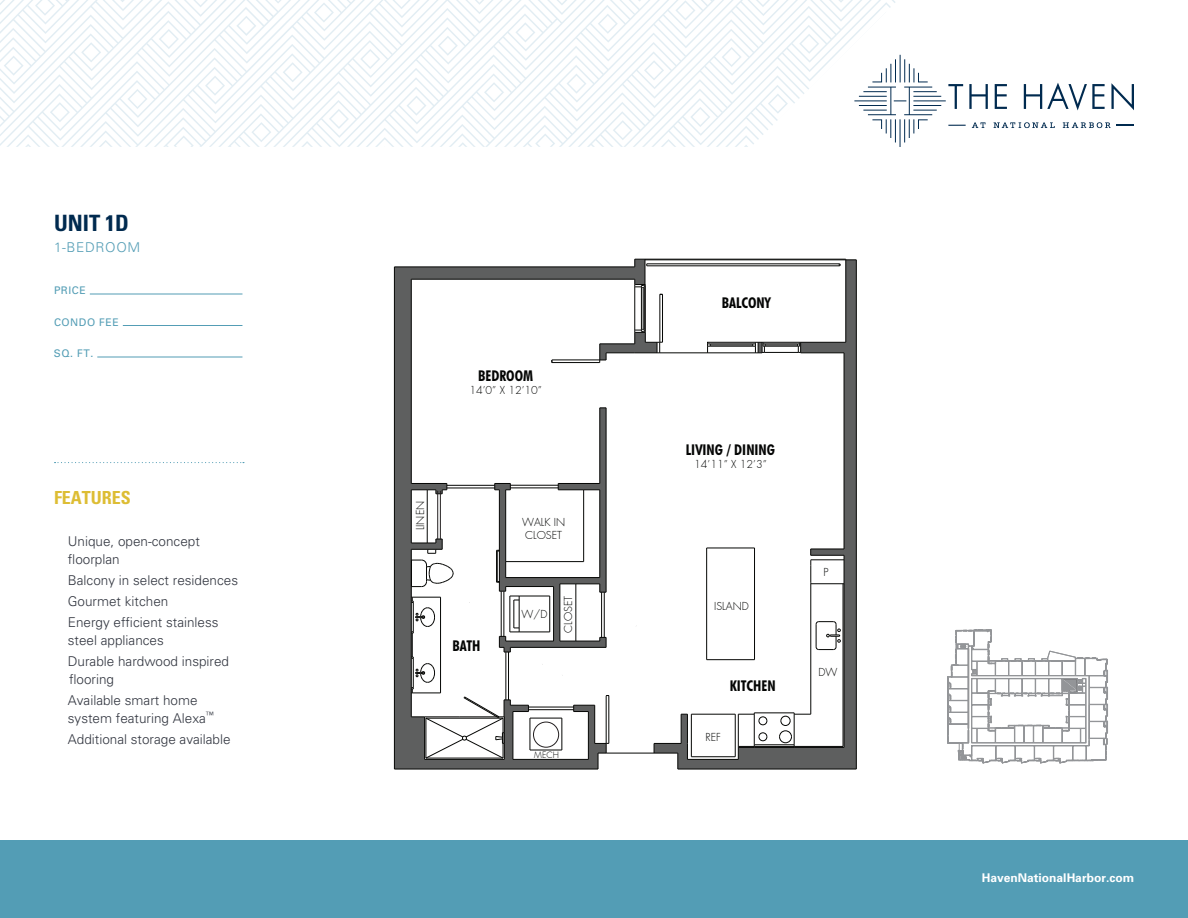
<style>
.page{position:relative;width:1188px;height:918px;background:#fff}
.page>*{position:absolute;margin:0;border:0;box-sizing:border-box;transform-origin:0 0}
.t1{font:700 condensed 22.5px "Univers";color:#002a4f}
.t2{font:700 condensed 18px "Univers";color:#ddbd34}
.t3{font:700 condensed 14.85px "Futura BT";color:#040504}
.t4{font:300 13.5px/21px "Univers";color:#323640}
.t5{font:300 13.5px "Univers";letter-spacing:.05em;color:#539db5}
.t6{font:700 12px "Univers";color:#fff}
.t7{font:300 10.8px/12.9px "Futura";color:#040504}
.t8{font:10.5px "Univers";letter-spacing:.05em;color:#539db5}
.t9{font:300 8.55px "Futura";color:#040504}
</style>
<div class="page">
<img style="left:0;top:0;width:895px;height:147px">
<div style="left:0;top:840px;width:1188px;height:78px;background:#539db5"></div>
<svg style="left:994px;top:122px;width:61px;height:6px"></svg>
<svg style="left:1063px;top:122px;width:48px;height:6px"></svg>
<svg style="left:1117px;top:125px;width:17px;height:1px"></svg>
<svg style="left:995px;top:84px;width:12px;height:25px"></svg>
<svg style="left:1024px;top:83px;width:81px;height:27px"></svg>
<svg style="left:1111px;top:83px;width:23px;height:27px"></svg>
<svg style="left:854px;top:55px;width:134px;height:92px"></svg>
<svg style="left:394px;top:259px;width:251px;height:510px"></svg>
<svg style="left:654px;top:261px;width:202px;height:508px"></svg>
<hr style="left:801px;top:342px;width:45px;height:1px;background:#050604">
<hr style="left:801px;top:353px;width:43px;height:1px;background:#050604">
<hr style="left:394px;top:267px;width:241px;height:1px;background:#050604">
<hr style="left:411px;top:279px;width:224px;height:1px;background:#050604">
<hr style="left:394px;top:267px;width:1px;height:502px;background:#050604">
<hr style="left:844px;top:353px;width:1px;height:196px;background:#050604">
<hr style="left:844px;top:584px;width:1px;height:163px;background:#050604">
<hr style="left:856px;top:260px;width:1px;height:509px;background:#050604">
<hr style="left:846px;top:260px;width:1px;height:82px;background:#050604">
<svg style="left:846px;top:259px;width:10px;height:2px"></svg>
<hr style="left:647px;top:266px;width:192px;height:1px;background:#050604">
<hr style="left:647px;top:264px;width:192px;height:1px;background:#050604">
<hr style="left:765px;top:345px;width:33px;height:1px;background:#050604">
<hr style="left:764px;top:352px;width:34px;height:1px;background:#050604">
<hr style="left:765px;top:346px;width:33px;height:1px;background:#050604">
<hr style="left:765px;top:344px;width:33px;height:1px;background:#050604">
<hr style="left:763px;top:342px;width:37px;height:1px;background:#050604">
<svg style="left:797px;top:342px;width:4px;height:11px"></svg>
<hr style="left:641px;top:288px;width:1px;height:41px;background:#050604">
<hr style="left:644px;top:288px;width:1px;height:41px;background:#050604">
<hr style="left:643px;top:288px;width:1px;height:41px;background:#050604">
<hr style="left:645px;top:286px;width:1px;height:45px;background:#050604">
<hr style="left:635px;top:287px;width:1px;height:43px;background:#050604">
<svg style="left:654px;top:714px;width:34px;height:55px"></svg>
<hr style="left:794px;top:747px;width:50px;height:1px;background:#050604">
<hr style="left:754px;top:747px;width:40px;height:1px;background:#050604">
<hr style="left:678px;top:769px;width:178px;height:1px;background:#050604">
<hr style="left:687px;top:759px;width:51px;height:1px;background:#050604">
<hr style="left:394px;top:769px;width:204px;height:1px;background:#050604">
<hr style="left:811px;top:549px;width:33px;height:1px;background:#050604">
<hr style="left:811px;top:555px;width:33px;height:1px;background:#050604">
<hr style="left:411px;top:279px;width:1px;height:204px;background:#050604">
<hr style="left:691px;top:756px;width:44px;height:1px;background:#050604">
<hr style="left:735px;top:714px;width:1px;height:43px;background:#050604">
<hr style="left:691px;top:714px;width:44px;height:1px;background:#050604">
<hr style="left:691px;top:714px;width:1px;height:43px;background:#050604">
<hr style="left:754px;top:713px;width:40px;height:1px;background:#050604">
<hr style="left:754px;top:714px;width:1px;height:31px;background:#050604">
<hr style="left:754px;top:745px;width:40px;height:1px;background:#050604">
<svg style="left:816px;top:621px;width:25px;height:29px"></svg>
<hr style="left:811px;top:560px;width:33px;height:1px;background:#050604">
<svg style="left:810px;top:549px;width:2px;height:35px"></svg>
<hr style="left:706px;top:548px;width:1px;height:112px;background:#050604">
<hr style="left:754px;top:548px;width:1px;height:112px;background:#050604">
<hr style="left:707px;top:548px;width:48px;height:1px;background:#050604">
<hr style="left:707px;top:659px;width:48px;height:1px;background:#050604">
<hr style="left:811px;top:583px;width:32px;height:1px;background:#050604">
<svg style="left:843px;top:555px;width:2px;height:29px"></svg>
<hr style="left:811px;top:584px;width:1px;height:130px;background:#050604">
<svg style="left:779px;top:713px;width:32px;height:33px"></svg>
<svg style="left:738px;top:713px;width:29px;height:12px"></svg>
<hr style="left:738px;top:714px;width:1px;height:32px;background:#050604">
<hr style="left:843px;top:584px;width:1px;height:162px;background:#050604">
<hr style="left:794px;top:746px;width:49px;height:1px;background:#050604">
<svg style="left:738px;top:733px;width:29px;height:26px"></svg>
<hr style="left:754px;top:746px;width:40px;height:1px;background:#050604">
<hr style="left:645px;top:259px;width:201px;height:1px;background:#050604">
<svg style="left:635px;top:259px;width:13px;height:29px"></svg>
<hr style="left:645px;top:260px;width:201px;height:1px;background:#050604">
<hr style="left:660px;top:353px;width:48px;height:1px;background:#050604">
<svg style="left:707px;top:342px;width:59px;height:12px"></svg>
<hr style="left:606px;top:753px;width:48px;height:1px;background:#050604">
<svg style="left:411px;top:408px;width:199px;height:361px"></svg>
<hr style="left:609px;top:696px;width:1px;height:47px;background:#050604">
<hr style="left:606px;top:696px;width:1px;height:47px;background:#050604">
<hr style="left:552px;top:362px;width:48px;height:1px;background:#050604">
<hr style="left:552px;top:360px;width:48px;height:1px;background:#050604">
<hr style="left:660px;top:294px;width:1px;height:48px;background:#050604">
<hr style="left:662px;top:294px;width:1px;height:48px;background:#050604">
<svg style="left:599px;top:329px;width:64px;height:34px"></svg>
<svg style="left:947px;top:629px;width:161px;height:135px"></svg>
<hr style="left:90px;top:294px;width:152px;height:1px;background:#539db5">
<hr style="left:123px;top:325px;width:119px;height:1px;background:#539db5">
<hr style="left:97px;top:357px;width:145px;height:1px;background:#539db5">
<svg style="left:55px;top:462px;width:189px;height:1px"></svg>
<div style="left:533px;top:722px;width:26px;height:25px;border:1px solid #231f20;border-radius:50%"></div>
<h1 class="t1" style="left:54px;top:209px;width:76px">UNIT 1D</h1>
<p class="t5" style="left:54px;top:239px;width:88px">1-BEDROOM</p>
<p class="t8" style="left:54px;top:284px;width:33px">PRICE</p>
<p class="t8" style="left:54px;top:315px;width:66px">CONDO FEE</p>
<p class="t8" style="left:54px;top:347px;width:41px">SQ. FT.</p>
<h2 class="t2" style="left:54px;top:487px;width:79px">FEATURES</h2>
<p class="t4" style="left:68px;top:532px;width:134px;line-height:18px">Unique, open-concept floorplan</p>
<p class="t4" style="left:68px;top:569px;width:172px">Balcony in select residences<br>Gourmet kitchen<br>Energy efficient stainless</p>
<p class="t4" style="left:68px;top:629px;width:163px">steel appliances<br>Durable hardwood inspired</p>
<p class="t4" style="left:68px;top:668px;width:131px">flooring<br>Available smart home</p>
<p class="t4" style="left:68px;top:707px;width:164px">system featuring Alexa<sup>™<br></sup>Additional storage available</p>
<p class="t3" style="left:478px;top:367px;width:56px">BEDROOM</p>
<p class="t7" style="left:469px;top:384px;width:74px">14’0” X 12’10”</p>
<p class="t7" style="left:414px;top:530px;width:31px;rotate:-90deg">LINEN</p>
<p class="t3" style="left:453px;top:636px;width:29px">BATH</p>
<p class="t7" style="left:522px;top:515px;width:45px">WALK IN<br>CLOSET</p>
<p class="t7" style="left:522px;top:607px;width:27px">W/D</p>
<p class="t7" style="left:562px;top:633px;width:38px;rotate:-90deg">CLOSET</p>
<p class="t9" style="left:534px;top:749px;width:26px">MECH</p>
<p class="t3" style="left:722px;top:294px;width:50px">BALCONY</p>
<p class="t3" style="left:686px;top:441px;width:91px">LIVING / DINING</p>
<p class="t7" style="left:694px;top:458px;width:74px">14’11” X 12’3”</p>
<p class="t7" style="left:714px;top:600px;width:36px">ISLAND</p>
<p class="t3" style="left:730px;top:677px;width:47px">KITCHEN</p>
<p class="t7" style="left:706px;top:731px;width:17px">REF</p>
<p class="t7" style="left:824px;top:566px;width:7px">P</p>
<p class="t7" style="left:818px;top:666px;width:20px">DW</p>
<p class="t6" style="left:982px;top:870px;width:154px">HavenNationalHarbor.com</p>
</div>
